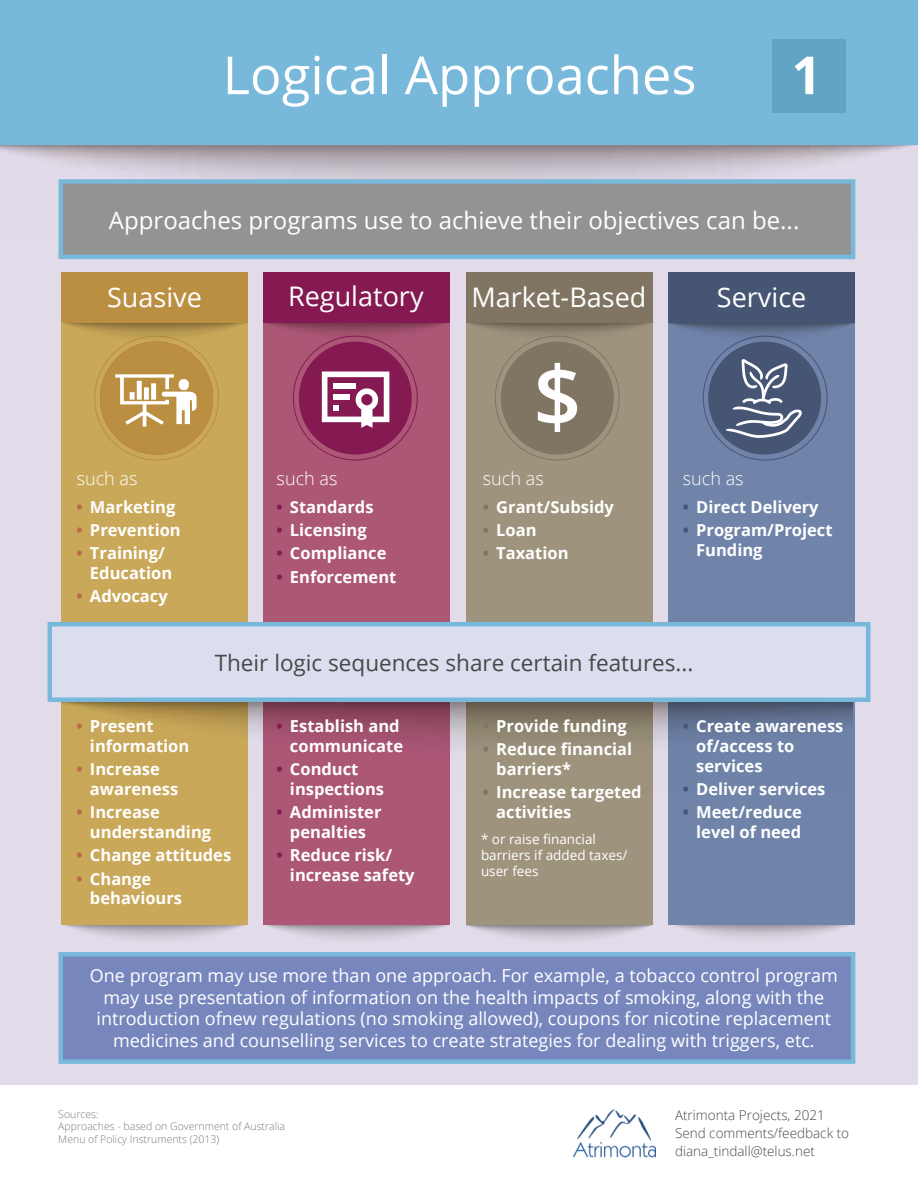
<style>
.page{position:relative;width:918px;height:1188px;background:#fff}
.page>*{position:absolute;margin:0;border:0;box-sizing:border-box;transform-origin:0 0}
.t1{font:52.5px "Open Sans";color:#fff}
.t2{font:700 52.5px "Open Sans";color:#fff}
.t3{font:27px "Open Sans";color:#fff}
.t4{font:24px "Open Sans";color:#fff}
.t5{font:22.5px "Open Sans";color:#484848}
.t6{font:18px/21.6px "Open Sans";color:#fff;text-align:center}
.t7{font:300 18px "Open Sans";color:#fff}
.t8{font:700 16.5px/19.8px "Open Sans";color:#fff}
.t9{font:300 13.5px/18px "Open Sans";color:#484848}
.t10{font:13.5px/16.2px "Open Sans";color:#fff}
.t11{font:300 10.5px/12.6px "Open Sans";color:#7c7c7c}
.s1{color:#b96b47}
.s2{color:#851a52}
.s3{color:#807563}
.s4{color:#475575}
</style>
<div class="page">
<div style="left:0;top:236px;width:918px;height:846px;background:#e2dcea"></div>
<div style="left:0;top:0;width:918px;height:145px;background:#78b9db"></div>
<div style="left:772px;top:39px;width:74px;height:74px;background:#60a5c4"></div>
<img style="left:264px;top:924px;width:186px;height:28px">
<img style="left:62px;top:925px;width:186px;height:27px">
<img style="left:466px;top:925px;width:186px;height:27px">
<img style="left:668px;top:924px;width:187px;height:28px">
<div style="left:264px;top:273px;width:186px;height:651px;background:#ad5777"></div>
<img style="left:267px;top:323px;width:180px;height:31px">
<div style="left:61px;top:273px;width:187px;height:651px;background:#c9a859"></div>
<div style="left:58px;top:179px;width:797px;height:80px;background:#939393;border:4px solid #78b9db"></div>
<div style="left:466px;top:273px;width:186px;height:651px;background:#9e947e"></div>
<div style="left:668px;top:273px;width:187px;height:651px;background:#7084aa"></div>
<div style="left:264px;top:272px;width:186px;height:51px;background:#851a52"></div>
<div style="left:100px;top:342px;width:113px;height:113px;background:#bb8f41;border-radius:50%"></div>
<div style="left:708px;top:342px;width:113px;height:113px;background:#475575;border-radius:50%"></div>
<div style="left:299px;top:342px;width:113px;height:113px;background:#851a52;border-radius:50%"></div>
<img style="left:573px;top:1108px;width:83px;height:50px">
<div style="left:48px;top:622px;width:822px;height:80px;background:#dcddee;border:4px solid #78b9db"></div>
<div style="left:58px;top:952px;width:797px;height:112px;background:#7787be;border:4px solid #78b9db"></div>
<svg style="left:115px;top:374px;width:82px;height:53px"></svg>
<svg style="left:726px;top:359px;width:76px;height:79px"></svg>
<svg style="left:322px;top:372px;width:67px;height:56px"></svg>
<img style="left:65px;top:323px;width:179px;height:31px">
<img style="left:469px;top:323px;width:180px;height:32px">
<img style="left:669px;top:323px;width:185px;height:32px">
<div style="left:61px;top:273px;width:187px;height:50px;background:#bb8f41"></div>
<div style="left:466px;top:273px;width:186px;height:50px;background:#807563"></div>
<div style="left:501px;top:342px;width:113px;height:113px;background:#807563;border-radius:50%"></div>
<svg style="left:538px;top:363px;width:39px;height:69px"></svg>
<div style="left:668px;top:273px;width:187px;height:50px;background:#475575"></div>
<img style="left:62px;top:702px;width:790px;height:91px">
<h1 class="t1" style="left:223px;top:39px;width:475px">Logical Approaches</h1>
<h1 class="t2" style="left:792px;top:38px;width:31px">1</h1>
<h3 class="t4" style="left:109px;top:203px;width:692px">Approaches programs use to achieve their objectives can be...</h3>
<h2 class="t3" style="left:288px;top:278px;width:137px">Regulatory</h2>
<h2 class="t3" style="left:107px;top:278px;width:96px">Suasive</h2>
<h2 class="t3" style="left:471px;top:278px;width:177px">Market-Based</h2>
<h2 class="t3" style="left:717px;top:278px;width:91px">Service</h2>
<p class="t7" style="left:77px;top:466px;width:62px">such as</p>
<p class="t8" style="left:76px;top:496px;width:100px"><span class="s1">•</span> Marketing</p>
<p class="t8" style="left:76px;top:520px;width:106px"><span class="s1">•</span> Prevention</p>
<p class="t8" style="left:90px;top:543px;width:84px;text-indent:-13px"><span class="s1">•</span> Training/<br>Education</p>
<p class="t8" style="left:76px;top:586px;width:93px"><span class="s1">•</span> Advocacy</p>
<p class="t7" style="left:277px;top:466px;width:62px">such as</p>
<p class="t8" style="left:276px;top:496px;width:99px"><span class="s2">•</span> Standards</p>
<p class="t8" style="left:276px;top:520px;width:92px"><span class="s2">•</span> Licensing</p>
<p class="t8" style="left:276px;top:543px;width:111px"><span class="s2">•</span> Compliance</p>
<p class="t8" style="left:276px;top:566px;width:121px"><span class="s2">•</span> Enforcement</p>
<p class="t7" style="left:483px;top:466px;width:62px">such as</p>
<p class="t8" style="left:483px;top:496px;width:133px"><span class="s3">•</span> Grant/Subsidy</p>
<p class="t8" style="left:483px;top:520px;width:55px"><span class="s3">•</span> Loan</p>
<p class="t8" style="left:483px;top:543px;width:87px"><span class="s3">•</span> Taxation</p>
<p class="t7" style="left:683px;top:466px;width:62px">such as</p>
<p class="t8" style="left:683px;top:496px;width:137px"><span class="s4">•</span> Direct Delivery</p>
<p class="t8" style="left:696px;top:520px;width:138px;text-indent:-13px"><span class="s4">•</span> Program/Project<br>Funding</p>
<h3 class="t5" style="left:215px;top:648px;width:480px">Their logic sequences share certain features...</h3>
<p class="t8" style="left:90px;top:716px;width:101px;text-indent:-13px"><span class="s1">•</span> Present information</p>
<p class="t8" style="left:90px;top:759px;width:90px;text-indent:-13px"><span class="s1">•</span> Increase awareness</p>
<p class="t8" style="left:90px;top:802px;width:123px;text-indent:-13px"><span class="s1">•</span> Increase understanding</p>
<p class="t8" style="left:76px;top:845px;width:156px"><span class="s1">•</span> Change attitudes</p>
<p class="t8" style="left:90px;top:868px;width:94px;text-indent:-13px"><span class="s1">•</span> Change behaviours</p>
<p class="t8" style="left:276px;top:716px;width:128px;text-align:right"><span class="s2">•</span> Establish and communicate</p>
<p class="t8" style="left:290px;top:759px;width:96px;text-indent:-13px"><span class="s2">•</span> Conduct inspections</p>
<p class="t8" style="left:276px;top:802px;width:107px;text-align:center"><span class="s2">•</span> Administer penalties</p>
<p class="t8" style="left:290px;top:845px;width:126px;text-indent:-13px"><span class="s2">•</span> Reduce risk/ increase safety</p>
<p class="t8" style="left:483px;top:716px;width:146px"><span class="s3">•</span> Provide funding</p>
<p class="t8" style="left:496px;top:739px;width:138px;text-indent:-13px"><span class="s3">•</span> Reduce financial barriers*</p>
<p class="t8" style="left:496px;top:782px;width:147px;text-indent:-13px"><span class="s3">•</span> Increase targeted activities</p>
<p class="t10" style="left:481px;top:831px;width:148px">* or raise financial barriers if added taxes/ user fees</p>
<p class="t8" style="left:696px;top:716px;width:149px;text-indent:-13px"><span class="s4">•</span> Create awareness of/access to services</p>
<p class="t8" style="left:683px;top:779px;width:144px"><span class="s4">•</span> Deliver services</p>
<p class="t8" style="left:683px;top:802px;width:121px;text-align:right"><span class="s4">•</span> Meet/reduce level of need</p>
<p class="t6" style="left:90px;top:964px;width:750px">One program may use more than one approach. For example, a tobacco control program may use presentation of information on the health impacts of smoking, along with the introduction ofnew regulations (no smoking allowed), coupons for nicotine replacement medicines and counselling services to create strategies for dealing with triggers, etc.</p>
<p class="t11" style="left:58px;top:1107px;width:228px">Sources:<br>Approaches - based on Government of Australia<br>Menu of Policy Instruments (2013)</p>
<p class="t9" style="left:675px;top:1106px;width:176px">Atrimonta Projects, 2021<br>Send comments/feedback to diana_tindall@telus.net</p>
</div>
